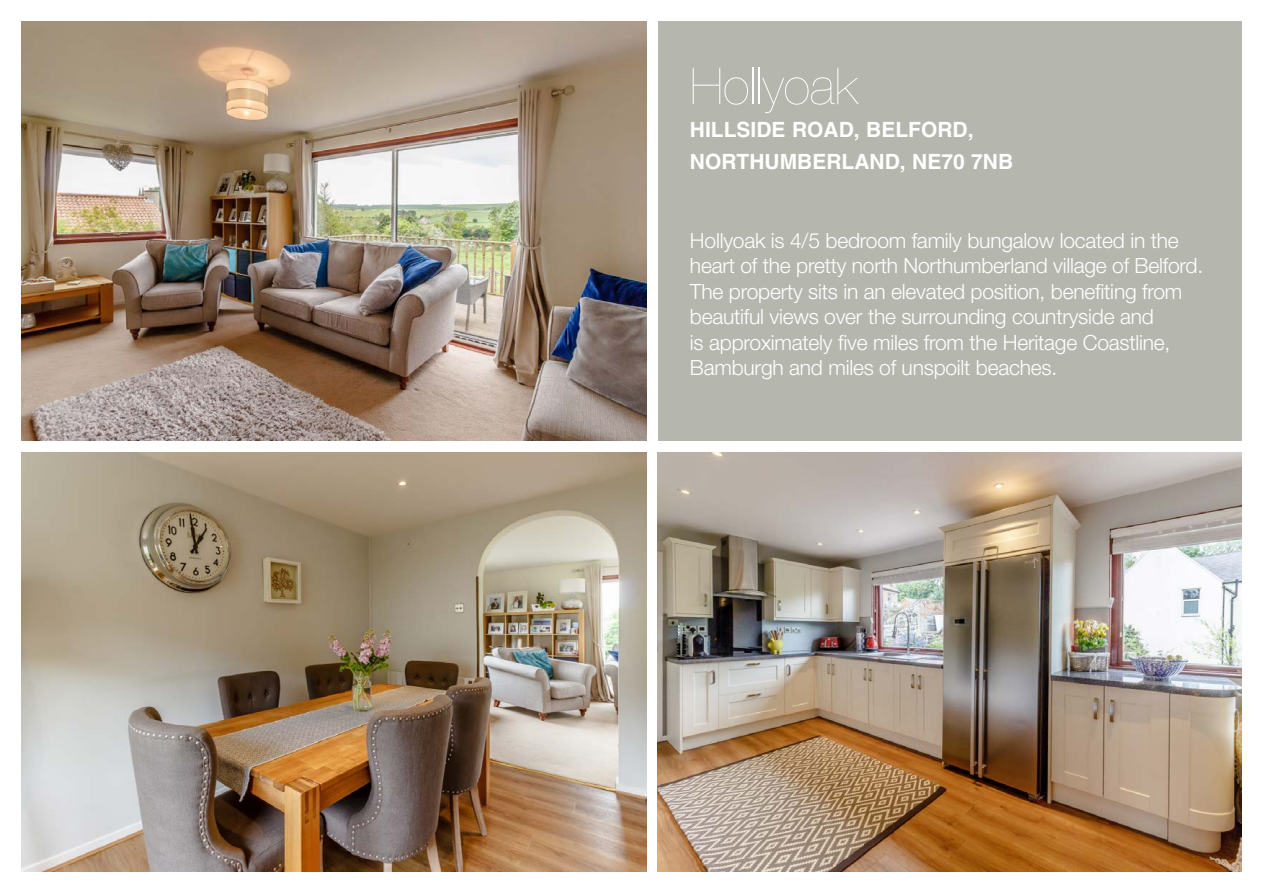
<style>
.page{position:relative;width:1263px;height:893px;background:#fff}
.page>*{position:absolute;margin:0;border:0;box-sizing:border-box;transform-origin:0 0}
.t1{font:200 51px "Helvetica Neue";color:#fff}
.t2{font:300 21px/25.5px "Helvetica Neue";letter-spacing:-.01em;color:#fff}
.t3{font:700 21px/32.4px "Helvetica";color:#fff}
</style>
<div class="page">
<div style="left:658px;top:21px;width:584px;height:420px;background:#b5b7af"></div>
<img style="left:21px;top:21px;width:626px;height:420px">
<img style="left:21px;top:452px;width:626px;height:420px">
<img style="left:658px;top:452px;width:584px;height:420px">
<h1 class="t1" style="left:690px;top:57px;width:169px">Hollyoak</h1>
<p class="t3" style="left:690px;top:113px;width:325px">HILLSIDE ROAD, BELFORD,<br>NORTHUMBERLAND, NE70 7NB</p>
<p class="t2" style="left:690px;top:227px;width:515px">Hollyoak is 4/5 bedroom family bungalow located in the heart of the pretty north Northumberland village of Belford.<br>The property sits in an elevated position, benefiting from beautiful views over the surrounding countryside and<br>is approximately five miles from the Heritage Coastline, Bamburgh and miles of unspoilt beaches.</p>
</div>
